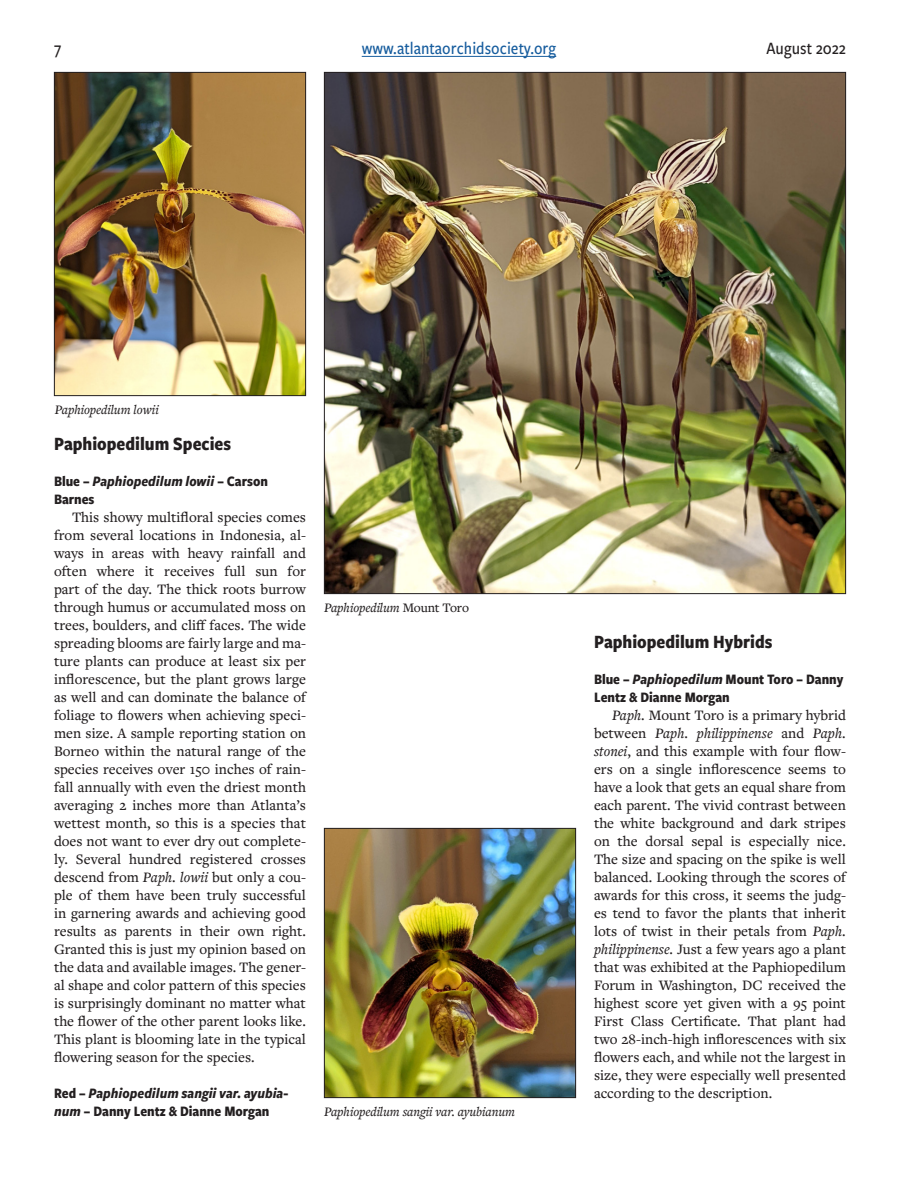
<style>
.page{position:relative;width:918px;height:1188px;background:#fff}
.page>*{position:absolute;margin:0;border:0;box-sizing:border-box;transform-origin:0 0}
.class{font:700 19.5px "Freight Sans Cnd Pro";color:#231f20}
.t1{font:500 18px "Freight Sans Cnd Pro";color:#175d9e}
.t2{font:500 18px "Freight Sans Cnd Pro";color:#231f20}
.text{font:500 15px/18px "Freight Text Pro";color:#231f20;text-align:justify}
.ribbon_title{font:700 15px/18px "Freight Sans Cnd Pro";color:#231f20}
.ribbon_title-2{font:italic 700 15px/18px "Freight Sans Cnd Pro";color:#231f20}
.t3{font:italic 500 13.5px "Freight Text Pro";letter-spacing:-.01em;color:#231f20}
.s1{font-style:italic}
.s2{font-style:normal}
</style>
<div class="page">
<hr style="left:362px;top:56px;width:194px;height:1px;background:#175d9e">
<img style="left:326px;top:74px;width:518px;height:518px">
<img style="left:326px;top:830px;width:248px;height:266px">
<div style="left:324px;top:828px;width:252px;height:270px;border:1px solid #231f20"></div>
<img style="left:56px;top:74px;width:248px;height:320px">
<div style="left:54px;top:72px;width:252px;height:324px;border:1px solid #231f20"></div>
<p class="t2" style="left:54px;top:36px;width:9px">7</p>
<p class="t1" style="left:362px;top:36px;width:196px">www.atlantaorchidsociety.org</p>
<p class="t2" style="left:767px;top:36px;width:81px">August 2022</p>
<p class="t3" style="left:55px;top:401px;width:106px">Paphiopedilum lowii</p>
<p class="class" style="left:54px;top:430px;width:179px">Paphiopedilum Species</p>
<p class="ribbon_title" style="left:54px;top:472px;width:215px">Blue – <span class="s1">Paphiopedilum lowii</span> – Carson<br>Barnes</p>
<p class="text" style="left:54px;top:508px;width:254px;text-indent:18px">This showy multifloral species comes from several locations in Indonesia, al&shy;ways in areas with heavy rainfall and often where it receives full sun for part of the day. The thick roots burrow through humus or accumulated moss on trees, boulders, and cliff faces. The wide spreading blooms are fairly large and ma&shy;ture plants can produce at least six per inflorescence, but the plant grows large as well and can dominate the balance of foliage to flowers when achieving speci&shy;men size. A sample reporting station on Borneo within the natural range of the species receives over 150 inches of rain&shy;fall annually with even the driest month averaging 2 inches more than Atlanta’s wettest month, so this is a species that does not want to ever dry out complete&shy;ly. Several hundred registered crosses descend from <span class="s1">Paph. lowii</span> but only a cou&shy;ple of them have been truly successful in garnering awards and achieving good results as parents in their own right.<br>Granted this is just my opinion based on the data and available images. The gener&shy;al shape and color pattern of this species is surprisingly dominant no matter what the flower of the other parent looks like.<br>This plant is blooming late in the typical flowering season for the species.</p>
<p class="ribbon_title-2" style="left:54px;top:1083px;width:236px"><span class="s2">Red –</span> Paphiopedilum sangii var. ayubia&shy;num <span class="s2">– Danny Lentz &amp; Dianne Morgan</span></p>
<p class="t3" style="left:324px;top:599px;width:147px">Paphiopedilum <span class="s2">Mount Toro</span></p>
<p class="t3" style="left:324px;top:1103px;width:193px">Paphiopedilum sangii var. ayubianum</p>
<p class="class" style="left:594px;top:628px;width:180px">Paphiopedilum Hybrids</p>
<p class="ribbon_title" style="left:594px;top:670px;width:251px">Blue – <span class="s1">Paphiopedilum</span> Mount Toro – Danny<br>Lentz &amp; Dianne Morgan</p>
<p class="text" style="left:594px;top:706px;width:254px;text-indent:18px"><span class="s1">Paph.</span> Mount Toro is a primary hybrid between <span class="s1">Paph. philippinense</span> and <span class="s1">Paph. stonei</span>, and this example with four flow&shy;ers on a single inflorescence seems to have a look that gets an equal share from each parent. The vivid contrast between the white background and dark stripes on the dorsal sepal is especially nice.<br>The size and spacing on the spike is well balanced. Looking through the scores of awards for this cross, it seems the judg&shy;es tend to favor the plants that inherit lots of twist in their petals from <span class="s1">Paph. philippinense.</span> Just a few years ago a plant that was exhibited at the Paphiopedilum Forum in Washington, DC received the highest score yet given with a 95 point First Class Certificate. That plant had two 28-inch-high inflorescences with six flowers each, and while not the largest in size, they were especially well presented according to the description.</p>
</div>
